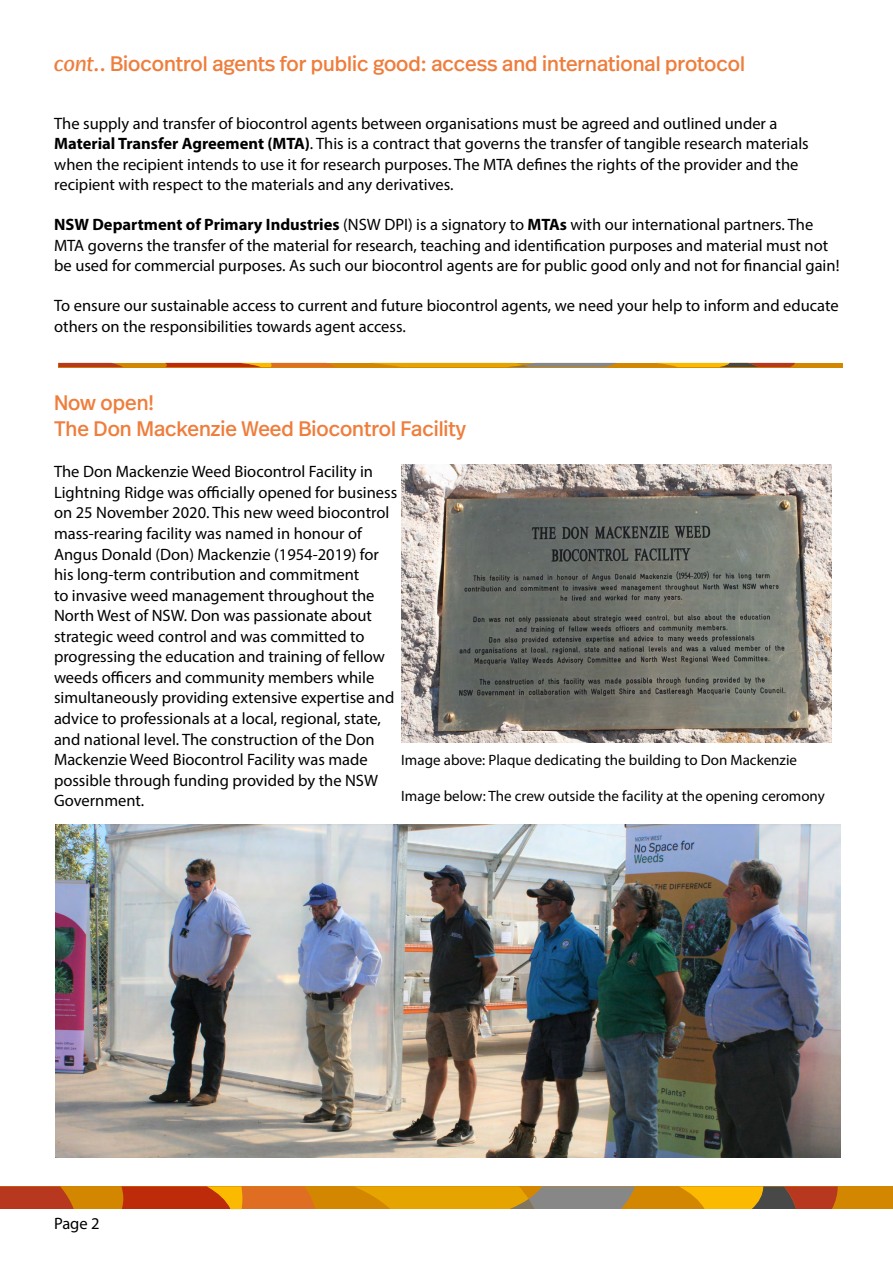
<style>
.page{position:relative;width:893px;height:1263px;background:#fff}
.page>*{position:absolute;margin:0;border:0;box-sizing:border-box;transform-origin:0 0}
.t1{font:21px "Real Head Pro";color:#ef7d3c}
.t2{font:16.5px/20.5px "Myriad Pro";color:#000}
.t3{font:15px "Myriad Pro";color:#000}
.s1{font-style:italic}
.s2{font-weight:700}
</style>
<div class="page">
<div style="left:0;top:1186px;width:893px;height:23px;background:#d38700"></div>
<svg style="left:0;top:1186px;width:74px;height:23px;background:#b93f1b"></svg>
<svg style="left:355px;top:1186px;width:280px;height:23px;background:#c2952e"></svg>
<svg style="left:121px;top:1186px;width:194px;height:23px;background:#d05611"></svg>
<svg style="left:679px;top:1186px;width:159px;height:23px;background:#c07916"></svg>
<img style="left:401px;top:465px;width:431px;height:277px">
<img style="left:55px;top:825px;width:785px;height:332px">
<hr style="left:58px;top:363px;width:785px;height:4px;background:#d38700">
<svg style="left:58px;top:363px;width:65px;height:4px"></svg>
<svg style="left:375px;top:363px;width:241px;height:4px"></svg>
<svg style="left:165px;top:363px;width:170px;height:4px"></svg>
<svg style="left:658px;top:363px;width:137px;height:4px"></svg>
<p class="t1" style="left:54px;top:49px;width:693px"><span class="s1">cont.</span>. Biocontrol agents for public good: access and international protocol</p>
<p class="t2" style="left:54px;top:113px;width:756px">The supply and transfer of biocontrol agents between organisations must be agreed and outlined under a <span class="s2">Material Transfer Agreement (MTA)</span>. This is a contract that governs the transfer of tangible research materials when the recipient intends to use it for research purposes. The MTA defines the rights of the provider and the recipient with respect to the materials and any derivatives.</p>
<p class="t2" style="left:54px;top:214px;width:787px"><span class="s2">NSW Department of Primary Industries</span> (NSW DPI) is a signatory to <span class="s2">MTAs</span> with our international partners. The<br>MTA governs the transfer of the material for research, teaching and identification purposes and material must not be used for commercial purposes. As such our biocontrol agents are for public good only and not for financial gain!</p>
<p class="t2" style="left:54px;top:295px;width:786px">To ensure our sustainable access to current and future biocontrol agents, we need your help to inform and educate others on the responsibilities towards agent access.</p>
<p class="t1" style="left:54px;top:388px;width:101px">Now open!</p>
<p class="t1" style="left:54px;top:414px;width:413px">The Don Mackenzie Weed Biocontrol Facility</p>
<p class="t2" style="left:54px;top:461px;width:345px">The Don Mackenzie Weed Biocontrol Facility in Lightning Ridge was officially opened for business on 25 November 2020. This new weed biocontrol mass-rearing facility was named in honour of Angus Donald (Don) Mackenzie (1954-2019) for his long-term contribution and commitment<br>to invasive weed management throughout the North West of NSW. Don was passionate about strategic weed control and was committed to progressing the education and training of fellow weeds officers and community members while simultaneously providing extensive expertise and advice to professionals at a local, regional, state, and national level. The construction of the Don Mackenzie Weed Biocontrol Facility was made possible through funding provided by the NSW Government.</p>
<p class="t3" style="left:401px;top:751px;width:397px">Image above: Plaque dedicating the building to Don Mackenzie</p>
<p class="t3" style="left:401px;top:787px;width:425px">Image below: The crew outside the facility at the opening ceromony</p>
<p class="t2" style="left:54px;top:1213px;width:47px">Page 2</p>
</div>
